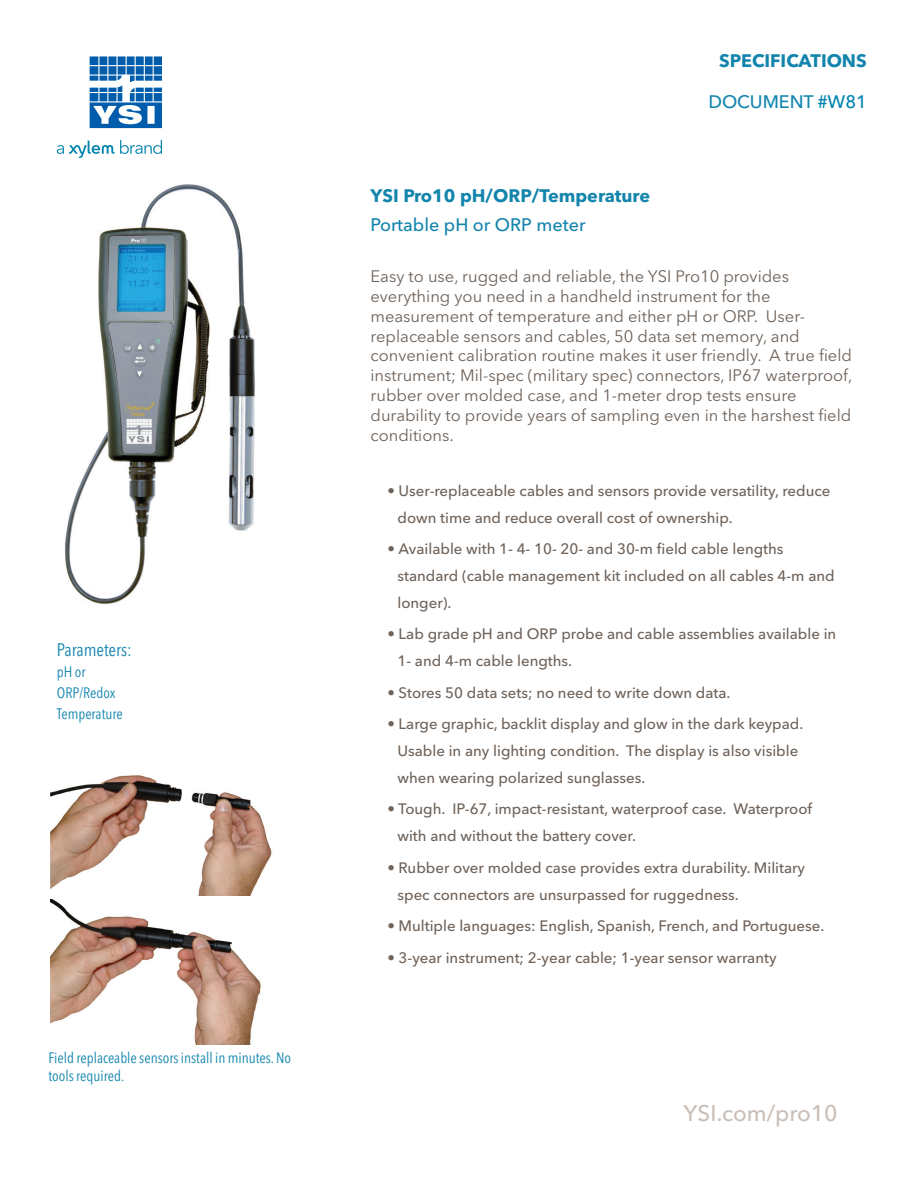
<style>
.page{position:relative;width:918px;height:1188px;background:#fff}
.page>*{position:absolute;margin:0;border:0;box-sizing:border-box;transform-origin:0 0}
.t1{font:500 22.5px "Avenir Next LT Pro";color:#cabfb8}
.t2{font:700 18px "Avenir Next LT Pro";color:#1385ad}
.t3{font:500 18px "Avenir Next LT Pro";color:#1385ad}
.t4{font:condensed 18px "Avenir Next LT Pro";color:#1385ad}
.t5{font:16.5px/19.8px "Avenir Next LT Pro";color:#6e6259}
.t6{font:500 15px/27px "Avenir Next LT Pro";color:#6e6259}
.t7{font:condensed 15px/21px "Avenir Next LT Pro";color:#1385ad}
.s1{color:#0084ae}
</style>
<div class="page">
<svg style="left:90px;top:56px;width:72px;height:72px"></svg>
<svg style="left:120px;top:140px;width:42px;height:14px"></svg>
<svg style="left:57px;top:141px;width:57px;height:17px"></svg>
<img style="left:65px;top:184px;width:190px;height:420px">
<img style="left:51px;top:775px;width:221px;height:121px">
<img style="left:50px;top:899px;width:211px;height:146px">
<p class="t4" style="left:57px;top:639px;width:76px">Parameters:</p>
<p class="t7" style="left:57px;top:661px;width:67px">pH or<br>ORP/Redox<br>Temperature</p>
<p class="t7" style="left:49px;top:1049px;width:244px;line-height:18px">Field replaceable sensors install in minutes. No tools required.</p>
<p class="t2" style="left:719px;top:49px;width:149px">SPECIFICATIONS</p>
<p class="t3" style="left:708px;top:91px;width:160px">DOCUMENT <span class="s1">#W81</span></p>
<p class="t2" style="left:370px;top:185px;width:281px">YSI Pro10 pH/ORP/Temperature</p>
<p class="t3" style="left:370px;top:214px;width:217px">Portable pH or ORP meter</p>
<p class="t5" style="left:370px;top:266px;width:483px">Easy to use, rugged and reliable, the YSI Pro10 provides everything you need in a handheld instrument for the measurement of temperature and either pH or ORP. User&shy;replaceable sensors and cables, 50 data set memory, and convenient calibration routine makes it user friendly. A true field instrument; Mil-spec (military spec) connectors, IP67 waterproof, rubber over molded case, and 1-meter drop tests ensure durability to provide years of sampling even in the harshest field conditions.</p>
<p class="t6" style="left:398px;top:477px;width:435px;text-indent:-10px">• User-replaceable cables and sensors provide versatility, reduce down time and reduce overall cost of ownership.</p>
<p class="t6" style="left:398px;top:535px;width:439px;text-indent:-10px">• Available with 1- 4- 10- 20- and 30-m field cable lengths standard (cable management kit included on all cables 4-m and longer).</p>
<p class="t6" style="left:398px;top:621px;width:440px;text-indent:-10px">• Lab grade pH and ORP probe and cable assemblies available in<br>1- and 4-m cable lengths.</p>
<p class="t6" style="left:387px;top:679px;width:345px">• Stores 50 data sets; no need to write down data.</p>
<p class="t6" style="left:398px;top:710px;width:407px;text-indent:-10px">• Large graphic, backlit display and glow in the dark keypad.<br>Usable in any lighting condition. The display is also visible when wearing polarized sunglasses.</p>
<p class="t6" style="left:398px;top:796px;width:416px;text-indent:-10px">• Tough. IP-67, impact-resistant, waterproof case. Waterproof with and without the battery cover.</p>
<p class="t6" style="left:398px;top:854px;width:409px;text-indent:-10px">• Rubber over molded case provides extra durability. Military spec connectors are unsurpassed for ruggedness.</p>
<p class="t6" style="left:387px;top:912px;width:438px">• Multiple languages: English, Spanish, French, and Portuguese.</p>
<p class="t6" style="left:387px;top:944px;width:391px">• 3-year instrument; 2-year cable; 1-year sensor warranty</p>
<h1 class="t1" style="left:684px;top:1100px;width:155px">YSI.com/pro10</h1>
</div>
